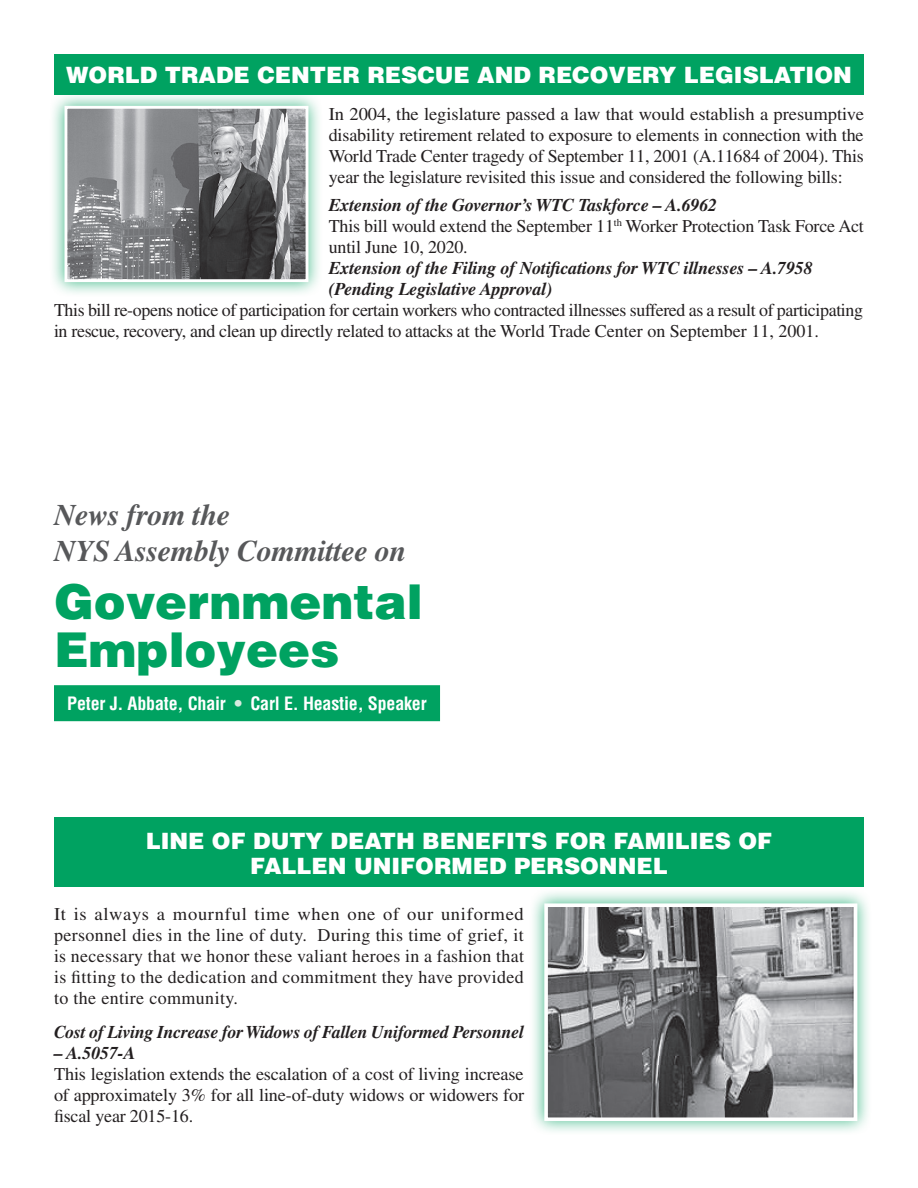
<style>
.page{position:relative;width:918px;height:1188px;background:#fff}
.page>*{position:absolute;margin:0;border:0;box-sizing:border-box;transform-origin:0 0}
.t1{font:900 48px "Helvetica";color:#00a261}
.t2{font:italic 700 30px "Times";letter-spacing:-.01em;color:#57585a}
.Headline{font:900 22.5px/25.5px "Helvetica";color:#fff;text-align:center}
.Body_text{font:18px/21px "Times";letter-spacing:-.01em;color:#231f20;text-align:justify}
.Body_text-2{font:italic 700 18px/21px "Times";letter-spacing:-.01em;color:#231f20}
.t3{font:700 condensed 18px "Helvetica";letter-spacing:-.01em;color:#fff}
.s1{color:#d7ebe0}
</style>
<div class="page">
<div style="left:54px;top:54px;width:810px;height:40px;background:#00a261"></div>
<div style="left:54px;top:818px;width:810px;height:69px;background:#00a261"></div>
<div style="left:529px;top:888px;width:343px;height:248px;background:#00a261;opacity:.75"></div>
<img style="left:549px;top:908px;width:303px;height:208px">
<div style="left:544px;top:903px;width:313px;height:218px;border:4px solid #fff"></div>
<div style="left:49px;top:91px;width:275px;height:206px;background:#00a261;opacity:.75"></div>
<img style="left:68px;top:110px;width:236px;height:168px">
<div style="left:64px;top:106px;width:244px;height:176px;border:3px solid #fff"></div>
<div style="left:54px;top:685px;width:386px;height:36px;background:#00a261"></div>
<p class="Headline" style="left:66px;top:62px;width:787px">WORLD TRADE CENTER RESCUE AND RECOVERY LEGISLATION</p>
<p class="Body_text" style="left:329px;top:103px;width:537px">In 2004, the legislature passed a law that would establish a presumptive disability retirement related to exposure to elements in connection with the World Trade Center tragedy of September 11, 2001 (A.11684 of 2004). This year the legislature revisited this issue and considered the following bills:</p>
<p class="Body_text-2" style="left:329px;top:194px;width:390px">Extension of the Governor’s WTC Taskforce – A.6962</p>
<p class="Body_text" style="left:329px;top:215px;width:537px">This bill would extend the September 11<sup>th</sup> Worker Protection Task Force Act until June 10, 2020.</p>
<p class="Body_text-2" style="left:329px;top:257px;width:486px">Extension of the Filing of Notifications for WTC illnesses – A.7958 (Pending Legislative Approval)</p>
<p class="Body_text" style="left:54px;top:299px;width:811px">This bill re-opens notice of participation for certain workers who contracted illnesses suffered as a result of participating in rescue, recovery, and clean up directly related to attacks at the World Trade Center on September 11, 2001.</p>
<p class="t2" style="left:54px;top:497px;width:178px">News from the</p>
<p class="t2" style="left:54px;top:533px;width:354px">NYS Assembly Committee on</p>
<p class="t1" style="left:54px;top:571px;width:370px">Governmental</p>
<p class="t1" style="left:54px;top:619px;width:287px">Employees</p>
<p class="t3" style="left:67px;top:692px;width:361px">Peter J. Abbate, Chair <span class="s1">•</span> Carl E. Heastie, Speaker</p>
<p class="Headline" style="left:146px;top:827px;width:628px">LINE OF DUTY DEATH BENEFITS FOR FAMILIES OF<br>FALLEN UNIFORMED PERSONNEL</p>
<p class="Body_text" style="left:54px;top:903px;width:472px">It is always a mournful time when one of our uniformed personnel dies in the line of duty. During this time of grief, it is necessary that we honor these valiant heroes in a fashion that is fitting to the dedication and commitment they have provided to the entire community.</p>
<p class="Body_text-2" style="left:54px;top:1021px;width:471px">Cost of Living Increase for Widows of Fallen Uniformed Personnel</p>
<p class="Body_text-2" style="left:54px;top:1042px;width:83px">– A.5057-A</p>
<p class="Body_text" style="left:54px;top:1063px;width:472px">This legislation extends the escalation of a cost of living increase of approximately 3% for all line-of-duty widows or widowers for fiscal year 2015-16.</p>
</div>
